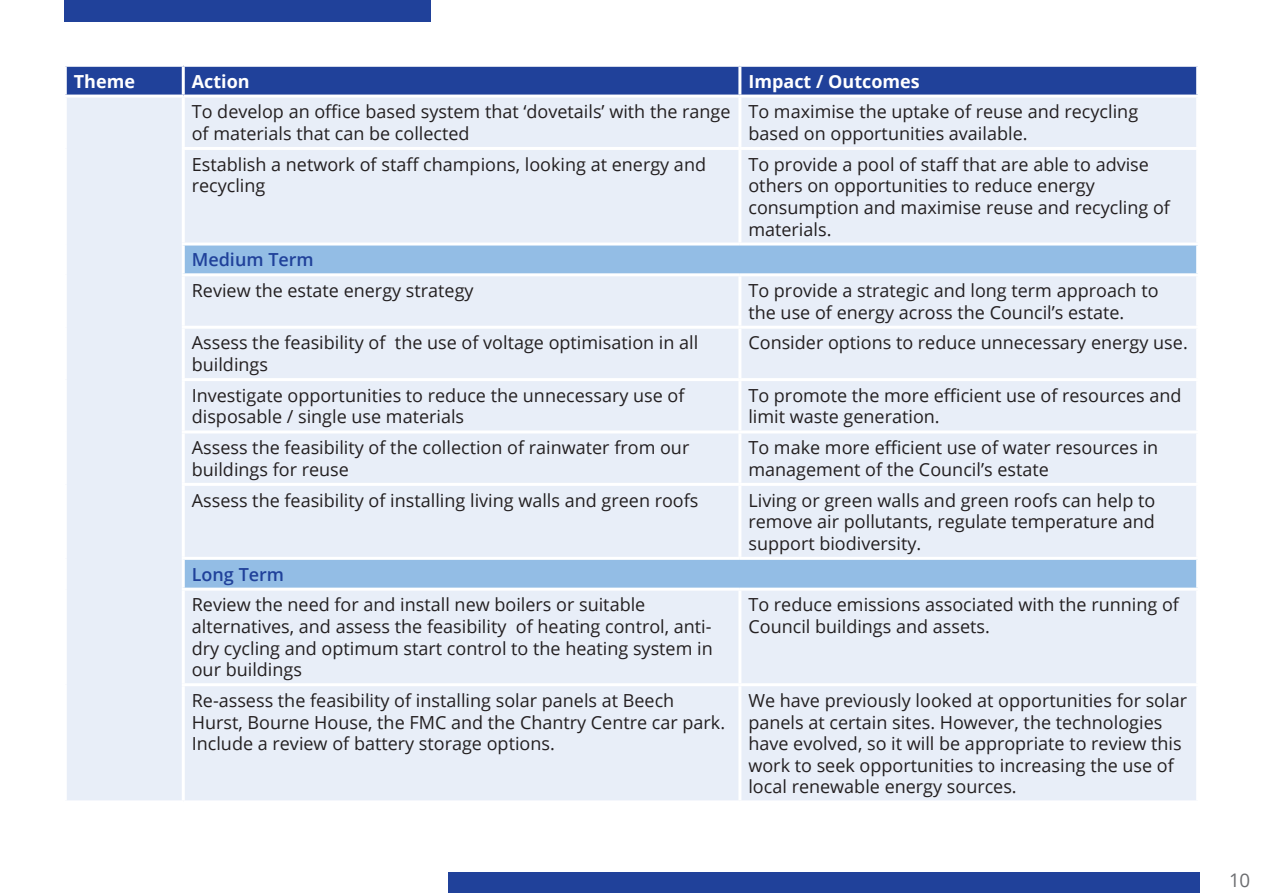
<style>
.page{position:relative;width:1263px;height:893px;background:#fff}
.page>*{position:absolute;margin:0;border:0;box-sizing:border-box;transform-origin:0 0}
.t1{font:18.75px "Open Sans";color:#6c6d70}
.t2{font:18px/21.6px "Open Sans";color:#231f20}
.t3{font:700 18px "Open Sans";color:#fff}
.t4{font:600 18px "Open Sans";color:#20419a}
</style>
<div class="page">
<div style="left:64px;top:0;width:366px;height:21px;background:#20419a"></div>
<div style="left:448px;top:872px;width:751px;height:21px;background:#20419a"></div>
<div style="left:67px;top:67px;width:1129px;height:28px;background:#20419a"></div>
<div style="left:67px;top:98px;width:1129px;height:702px;background:#e8eef8"></div>
<svg style="left:185px;top:246px;width:1011px;height:342px;background:#d9e5f4"></svg>
<hr style="left:182px;top:98px;width:3px;height:49px;background:#fff">
<hr style="left:738px;top:98px;width:3px;height:49px;background:#fff">
<hr style="left:182px;top:150px;width:3px;height:93px;background:#fff">
<hr style="left:738px;top:150px;width:3px;height:93px;background:#fff">
<hr style="left:182px;top:276px;width:3px;height:50px;background:#fff">
<hr style="left:738px;top:276px;width:3px;height:50px;background:#fff">
<hr style="left:182px;top:329px;width:3px;height:49px;background:#fff">
<hr style="left:738px;top:329px;width:3px;height:49px;background:#fff">
<hr style="left:182px;top:381px;width:3px;height:49px;background:#fff">
<hr style="left:738px;top:381px;width:3px;height:49px;background:#fff">
<hr style="left:182px;top:433px;width:3px;height:50px;background:#fff">
<hr style="left:738px;top:433px;width:3px;height:50px;background:#fff">
<hr style="left:182px;top:486px;width:3px;height:71px;background:#fff">
<hr style="left:738px;top:486px;width:3px;height:71px;background:#fff">
<hr style="left:182px;top:591px;width:3px;height:92px;background:#fff">
<hr style="left:738px;top:591px;width:3px;height:92px;background:#fff">
<hr style="left:182px;top:686px;width:3px;height:114px;background:#fff">
<hr style="left:738px;top:686px;width:3px;height:114px;background:#fff">
<hr style="left:182px;top:147px;width:558px;height:3px;background:#fff">
<hr style="left:740px;top:147px;width:459px;height:3px;background:#fff">
<hr style="left:182px;top:326px;width:558px;height:3px;background:#fff">
<hr style="left:740px;top:326px;width:459px;height:3px;background:#fff">
<hr style="left:182px;top:378px;width:558px;height:3px;background:#fff">
<hr style="left:740px;top:378px;width:459px;height:3px;background:#fff">
<hr style="left:182px;top:430px;width:558px;height:3px;background:#fff">
<hr style="left:740px;top:430px;width:459px;height:3px;background:#fff">
<hr style="left:182px;top:483px;width:558px;height:3px;background:#fff">
<hr style="left:740px;top:483px;width:459px;height:3px;background:#fff">
<hr style="left:182px;top:683px;width:558px;height:3px;background:#fff">
<hr style="left:740px;top:683px;width:459px;height:3px;background:#fff">
<hr style="left:182px;top:67px;width:3px;height:28px;background:#fff">
<hr style="left:738px;top:67px;width:3px;height:28px;background:#fff">
<hr style="left:182px;top:557px;width:558px;height:3px;background:#fff">
<hr style="left:182px;top:560px;width:3px;height:28px;background:#fff">
<hr style="left:740px;top:557px;width:459px;height:3px;background:#fff">
<hr style="left:182px;top:588px;width:558px;height:3px;background:#fff">
<hr style="left:740px;top:588px;width:459px;height:3px;background:#fff">
<hr style="left:182px;top:243px;width:558px;height:3px;background:#fff">
<hr style="left:182px;top:246px;width:3px;height:27px;background:#fff">
<hr style="left:740px;top:243px;width:459px;height:3px;background:#fff">
<hr style="left:182px;top:273px;width:558px;height:3px;background:#fff">
<hr style="left:740px;top:273px;width:459px;height:3px;background:#fff">
<p class="t3" style="left:74px;top:68px;width:63px">Theme</p>
<p class="t3" style="left:192px;top:68px;width:59px">Action</p>
<p class="t3" style="left:748px;top:68px;width:173px">Impact / Outcomes</p>
<p class="t2" style="left:192px;top:101px;width:540px">To develop an office based system that ‘dovetails’ with the range of materials that can be collected</p>
<p class="t2" style="left:748px;top:101px;width:391px">To maximise the uptake of reuse and recycling based on opportunities available.</p>
<p class="t2" style="left:192px;top:153px;width:516px">Establish a network of staff champions, looking at energy and recycling</p>
<p class="t2" style="left:748px;top:153px;width:423px">To provide a pool of staff that are able to advise others on opportunities to reduce energy consumption and maximise reuse and recycling of materials.</p>
<p class="t4" style="left:192px;top:247px;width:124px">Medium Term</p>
<p class="t2" style="left:192px;top:279px;width:283px">Review the estate energy strategy</p>
<p class="t2" style="left:748px;top:279px;width:412px">To provide a strategic and long term approach to the use of energy across the Council’s estate.</p>
<p class="t2" style="left:192px;top:332px;width:508px">Assess the feasibility of the use of voltage optimisation in all buildings</p>
<p class="t2" style="left:748px;top:332px;width:441px">Consider options to reduce unnecessary energy use.</p>
<p class="t2" style="left:192px;top:384px;width:494px">Investigate opportunities to reduce the unnecessary use of disposable / single use materials</p>
<p class="t2" style="left:748px;top:384px;width:434px">To promote the more efficient use of resources and limit waste generation.</p>
<p class="t2" style="left:192px;top:436px;width:499px">Assess the feasibility of the collection of rainwater from our buildings for reuse</p>
<p class="t2" style="left:748px;top:436px;width:411px">To make more efficient use of water resources in management of the Council’s estate</p>
<p class="t2" style="left:192px;top:489px;width:508px">Assess the feasibility of installing living walls and green roofs</p>
<p class="t2" style="left:748px;top:489px;width:408px;text-align:justify">Living or green walls and green roofs can help to remove air pollutants, regulate temperature and support biodiversity.</p>
<p class="t4" style="left:192px;top:562px;width:94px">Long Term</p>
<p class="t2" style="left:192px;top:594px;width:522px">Review the need for and install new boilers or suitable alternatives, and assess the feasibility of heating control, anti&shy;dry cycling and optimum start control to the heating system in our buildings</p>
<p class="t2" style="left:748px;top:594px;width:432px">To reduce emissions associated with the running of<br>Council buildings and assets.</p>
<p class="t2" style="left:192px;top:689px;width:535px">Re-assess the feasibility of installing solar panels at Beech<br>Hurst, Bourne House, the FMC and the Chantry Centre car park.<br>Include a review of battery storage options.</p>
<p class="t2" style="left:748px;top:689px;width:440px">We have previously looked at opportunities for solar panels at certain sites. However, the technologies have evolved, so it will be appropriate to review this work to seek opportunities to increasing the use of local renewable energy sources.</p>
<p class="t1" style="left:1229px;top:867px;width:23px">10</p>
</div>
